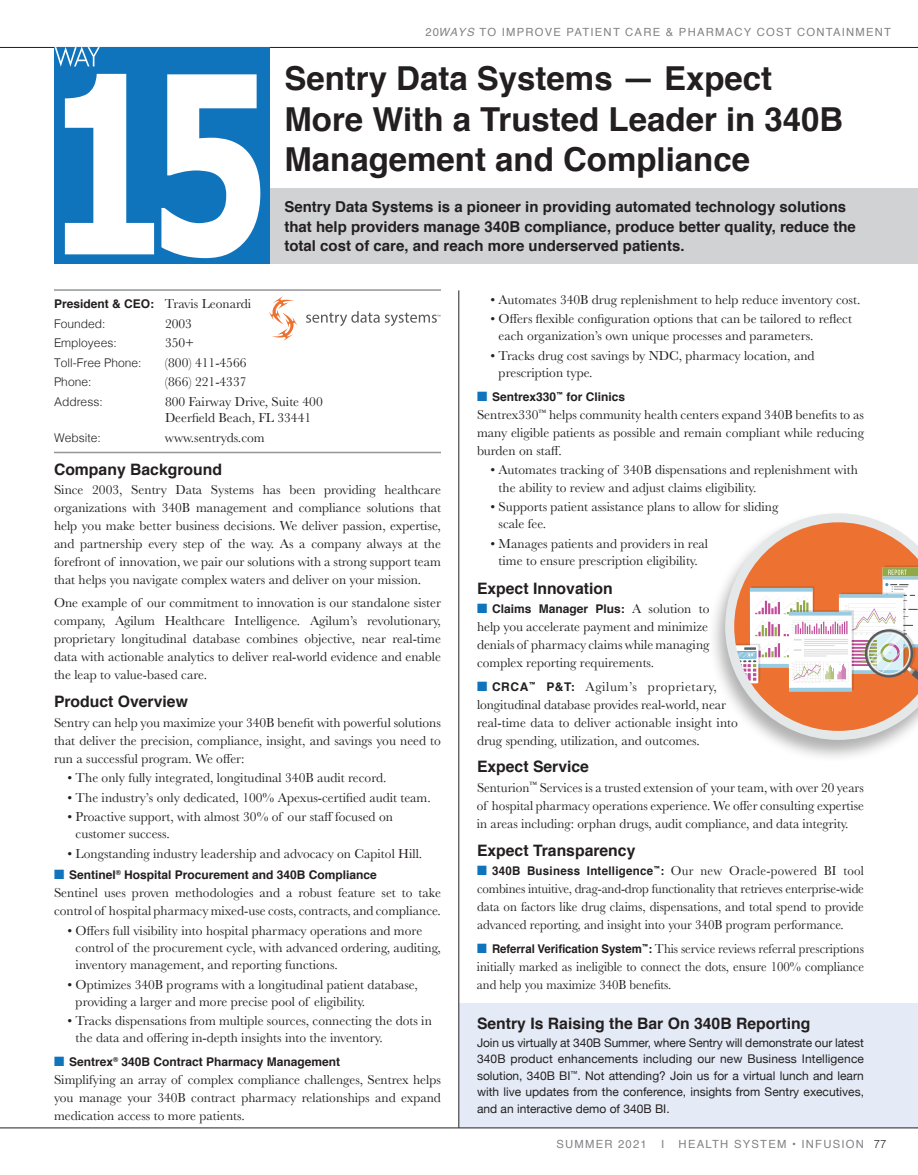
<style>
.page{position:relative;width:918px;height:1175px;background:#fff}
.page>*{position:absolute;margin:0;border:0;box-sizing:border-box;transform-origin:0 0}
.t1{font:700 33px/40.5px "Helvetica";color:#231f20}
.t2{font:700 15.75px "Helvetica";color:#231f20}
.t3{font:700 15px/19.5px "Helvetica";color:#231f20}
.t4{font:13.5px/18px "Baskerville";color:#231f20}
.t5{font:13.5px/18px "Baskerville";color:#231f20;text-align:justify;scale:.96 1}
.t6{font:13.5px/18px "Baskerville";color:#231f20;text-align:justify;scale:.95 1}
.t7{font:12px/16.5px "Helvetica Neue";color:#231f20;text-align:justify}
.t8{font:700 12px/19.5px "Helvetica";color:#231f20}
.t9{font:300 12px "Helvetica";color:#231f20}
.t10{font:11.25px "Helvetica";letter-spacing:.11em;color:#808285}
.s1{font-style:italic}
.s2{font-family:"Baskerville";font-weight:400;font-size:13.5px}
.s3{font-weight:300}
.s4{color:#1074bc}
.s5{font-family:"Helvetica";font-weight:700;font-size:12px}
.s6{font-weight:300;color:#231f20}
</style>
<div class="page">
<hr style="left:0;top:47px;width:918px;height:1px;background:#231f20">
<div style="left:459px;top:1003px;width:459px;height:124px;background:#e5ebf6"></div>
<div style="left:55px;top:188px;width:863px;height:75px;background:#d1d2d4"></div>
<hr style="left:54px;top:452px;width:387px;height:1px;background:#939598">
<div style="left:708px;top:511px;width:210px;height:252px;background:#231f20;opacity:.35"></div>
<svg style="left:725px;top:513px;width:193px;height:227px"></svg>
<svg style="left:269px;top:296px;width:29px;height:45px"></svg>
<svg style="left:306px;top:311px;width:135px;height:15px"></svg>
<hr style="left:54px;top:289px;width:387px;height:2px;background:#939598">
<div style="left:54px;top:47px;width:216px;height:216px;background:#1074bc"></div>
<svg style="left:65px;top:74px;width:89px;height:180px"></svg>
<svg style="left:161px;top:74px;width:99px;height:184px"></svg>
<svg style="left:55px;top:47px;width:45px;height:20px"></svg>
<hr style="left:0;top:1127px;width:918px;height:1px;background:#231f20">
<hr style="left:459px;top:290px;width:1px;height:837px;background:#231f20">
<p class="t10" style="left:425px;top:23px;width:467px">20<span class="s1">WAYS</span> TO IMPROVE PATIENT CARE &amp; PHARMACY COST CONTAINMENT</p>
<h1 class="t1" style="left:284px;top:59px;width:561px">Sentry Data Systems — Expect<br>More With a Trusted Leader in 340B<br>Management and Compliance</h1>
<p class="t3" style="left:284px;top:197px;width:573px">Sentry Data Systems is a pioneer in providing automated technology solutions that help providers manage 340B compliance, produce better quality, reduce the total cost of care, and reach more underserved patients.</p>
<p class="t8" style="left:54px;top:294px;width:199px">President &amp; CEO: <span class="s2">Travis Leonardi<br></span><span class="s3">Founded:</span></p>
<p class="t4" style="left:165px;top:314px;width:28px">2003</p>
<p class="t9" style="left:54px;top:333px;width:64px">Employees:</p>
<p class="t4" style="left:165px;top:334px;width:31px">350+</p>
<p class="t9" style="left:54px;top:352px;width:89px">Toll-Free Phone:</p>
<p class="t4" style="left:165px;top:353px;width:83px">(800) 411-4566</p>
<p class="t9" style="left:54px;top:372px;width:39px">Phone:</p>
<p class="t4" style="left:165px;top:373px;width:83px">(866) 221-4337</p>
<p class="t9" style="left:54px;top:391px;width:50px">Address:</p>
<p class="t4" style="left:165px;top:393px;width:159px;line-height:16.5px">800 Fairway Drive, Suite 400<br>Deerfield Beach, FL 33441</p>
<p class="t9" style="left:54px;top:427px;width:48px">Website:</p>
<p class="t4" style="left:165px;top:428px;width:101px">www.sentryds.com</p>
<p class="t2" style="left:54px;top:456px;width:170px">Company Background</p>
<p class="t4" style="left:54px;top:481px;width:389px;text-align:justify">Since 2003, Sentry Data Systems has been providing healthcare organizations with 340B management and compliance solutions that help you make better business decisions. We deliver passion, expertise, and partnership every step of the way. As a company always at the forefront of innovation, we pair our solutions with a strong support team that helps you navigate complex waters and deliver on your mission.</p>
<p class="t4" style="left:54px;top:594px;width:389px;text-align:justify">One example of our commitment to innovation is our standalone sister company, Agilum Healthcare Intelligence. Agilum’s revolutionary, proprietary longitudinal database combines objective, near real-time data with actionable analytics to deliver real-world evidence and enable the leap to value-based care.</p>
<p class="t2" style="left:54px;top:689px;width:135px">Product Overview</p>
<p class="t4" style="left:54px;top:713px;width:389px;text-align:justify">Sentry can help you maximize your 340B benefit with powerful solutions that deliver the precision, compliance, insight, and savings you need to run a successful program. We offer:</p>
<p class="t4" style="left:68px;top:769px;width:321px">• The only fully integrated, longitudinal 340B audit record.</p>
<p class="t4" style="left:68px;top:788px;width:365px">• The industry’s only dedicated, 100% Apexus-certified audit team.</p>
<p class="t4" style="left:76px;top:808px;width:319px;line-height:17.2px;text-indent:-8px">• Proactive support, with almost 30% of our staff focused on customer success.</p>
<p class="t4" style="left:68px;top:844px;width:356px">• Longstanding industry leadership and advocacy on Capitol Hill.</p>
<p class="t8" style="left:54px;top:865px;width:324px"><span class="s4">■</span> Sentinel<sup>®</sup> Hospital Procurement and 340B Compliance</p>
<p class="t4" style="left:54px;top:884px;width:389px">Sentinel uses proven methodologies and a robust feature set to take control of hospital pharmacy mixed-use costs, contracts, and compliance.</p>
<p class="t4" style="left:76px;top:921px;width:367px;line-height:17.2px;text-indent:-8px">• Offers full visibility into hospital pharmacy operations and more control of the procurement cycle, with advanced ordering, auditing, inventory management, and reporting functions.</p>
<p class="t4" style="left:76px;top:975px;width:344px;line-height:17.2px;text-indent:-8px">• Optimizes 340B programs with a longitudinal patient database, providing a larger and more precise pool of eligibility.</p>
<p class="t4" style="left:76px;top:1012px;width:358px;line-height:17.2px;text-indent:-8px">• Tracks dispensations from multiple sources, connecting the dots in the data and offering in-depth insights into the inventory.</p>
<p class="t8" style="left:54px;top:1052px;width:288px"><span class="s4">■</span> Sentrex<sup>®</sup> 340B Contract Pharmacy Management</p>
<p class="t4" style="left:54px;top:1071px;width:389px;text-align:justify">Simplifying an array of complex compliance challenges, Sentrex helps you manage your 340B contract pharmacy relationships and expand medication access to more patients.</p>
<p class="t4" style="left:490px;top:290px;width:371px">• Automates 340B drug replenishment to help reduce inventory cost.</p>
<p class="t4" style="left:499px;top:310px;width:355px;line-height:17.2px;text-indent:-8px">• Offers flexible configuration options that can be tailored to reflect each organization’s own unique processes and parameters.</p>
<p class="t4" style="left:499px;top:347px;width:317px;line-height:17.2px;text-indent:-8px">• Tracks drug cost savings by NDC, pharmacy location, and prescription type.</p>
<p class="t8" style="left:477px;top:387px;width:150px"><span class="s4">■</span> Sentrex330<sup>™</sup> for Clinics</p>
<p class="t4" style="left:477px;top:406px;width:389px;text-align:justify">Sentrex330<sup>™</sup> helps community health centers expand 340B benefits to as many eligible patients as possible and remain compliant while reducing burden on staff.</p>
<p class="t4" style="left:499px;top:461px;width:361px;line-height:17.2px;text-indent:-8px">• Automates tracking of 340B dispensations and replenishment with the ability to review and adjust claims eligibility.</p>
<p class="t4" style="left:499px;top:498px;width:281px;line-height:17.2px;text-indent:-8px">• Supports patient assistance plans to allow for sliding scale fee.</p>
<p class="t4" style="left:491px;top:535px;width:219px;line-height:17.2px;text-align:center">• Manages patients and providers in real time to ensure prescription eligibility.</p>
<p class="t2" style="left:477px;top:575px;width:137px">Expect Innovation</p>
<p class="t8" style="left:477px;top:599px;width:234px"><span class="s4">■</span> Claims Manager Plus: <span class="s2">A solution to</span></p>
<p class="t4" style="left:477px;top:618px;width:234px;text-align:justify">help you accelerate payment and minimize denials of pharmacy claims while managing complex reporting requirements.</p>
<p class="t4" style="left:477px;top:677px;width:263px"><span class="s4">■</span> <span class="s5">CRCA</span><sup>™</sup> <span class="s5">P&amp;T:</span> Agilum’s proprietary, longitudinal database provides real-world, near real-time data to deliver actionable insight into drug spending, utilization, and outcomes.</p>
<p class="t2" style="left:477px;top:754px;width:114px">Expect Service</p>
<p class="t4" style="left:477px;top:778px;width:388px;text-align:justify">Senturion<sup>™</sup> Services is a trusted extension of your team, with over 20 years of hospital pharmacy operations experience. We offer consulting expertise in areas including: orphan drugs, audit compliance, and data integrity.</p>
<p class="t2" style="left:477px;top:837px;width:160px">Expect Transparency</p>
<p class="t5" style="left:477px;top:862px;width:405px"><span class="s4">■</span> <span class="s5">340B Business Intelligence</span><sup>™</sup><span class="s5">:</span> Our new Oracle-powered BI tool combines intuitive, drag-and-drop functionality that retrieves enterprise-wide data on factors like drug claims, dispensations, and total spend to provide advanced reporting, and insight into your 340B program performance.</p>
<p class="t6" style="left:477px;top:939px;width:409px"><span class="s4">■</span> <span class="s5">Referral Verification System</span><sup>™</sup><span class="s5">:</span> This service reviews referral prescriptions initially marked as ineligible to connect the dots, ensure 100% compliance and help you maximize 340B benefits.</p>
<p class="t2" style="left:477px;top:1010px;width:335px">Sentry Is Raising the Bar On 340B Reporting</p>
<p class="t7" style="left:477px;top:1035px;width:389px">Join us virtually at 340B Summer, where Sentry will demonstrate our latest 340B product enhancements including our new Business Intelligence solution, 340B BI<sup>™</sup>. Not attending? Join us for a virtual lunch and learn with live updates from the conference, insights from Sentry executives, and an interactive demo of 340B BI.</p>
<p class="t10" style="left:556px;top:1135px;width:92px">SUMMER 2021</p>
<p class="t10" style="left:661px;top:1135px;width:5px">I</p>
<p class="t10" style="left:679px;top:1135px;width:209px">HEALTH SYSTEM • INFUSION <span class="s6">77</span></p>
</div>
